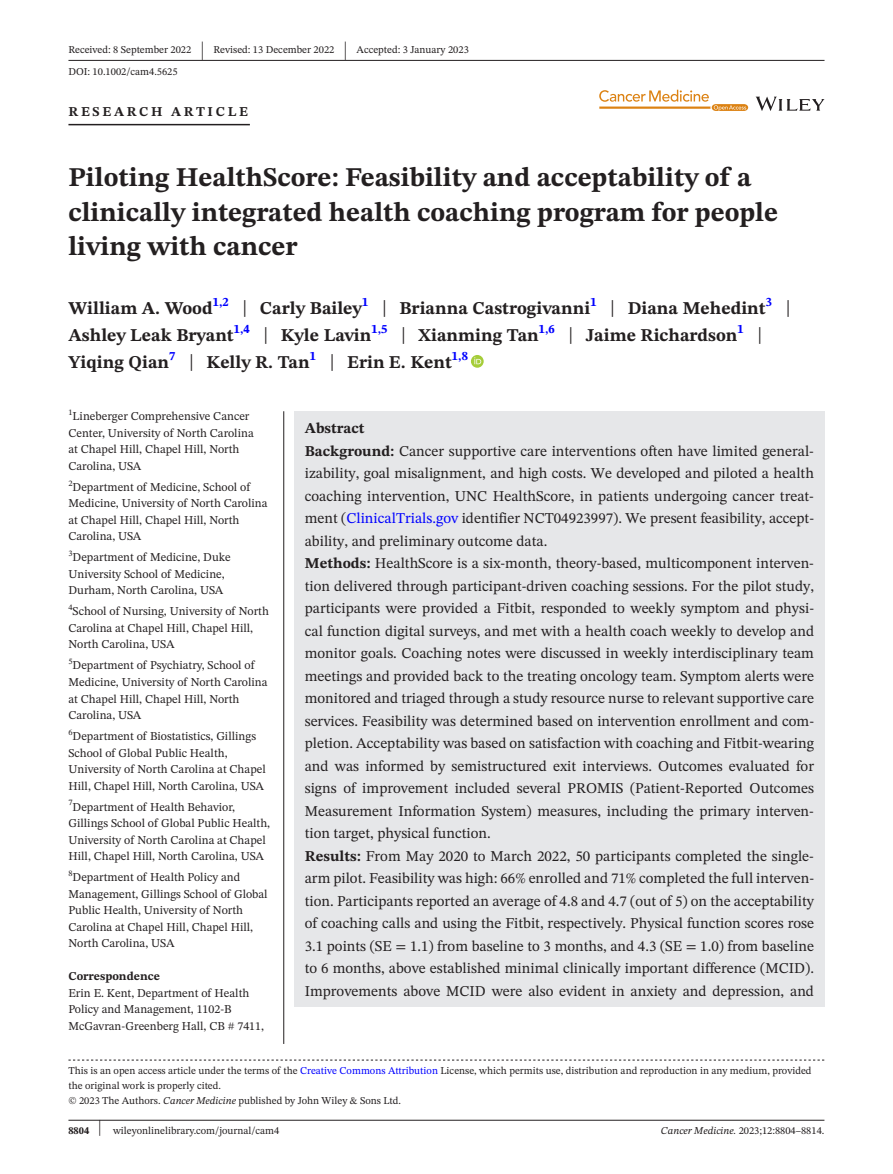
<style>
.page{position:relative;width:893px;height:1174px;background:#fff}
.page>*{position:absolute;margin:0;border:0;box-sizing:border-box;transform-origin:0 0}
.t1{font:700 27px/34.5px "STIX Two Text";color:#231f20}
.t2{font:25.65px "STIX Two Text";color:#231f20;scale:.49 1}
.t3{font:700 18px/27px "STIX Two Text";color:#231f20}
.t4{font:15px/22.5px "STIX Two Text";color:#231f20}
.t5{font:700 13.5px "STIX Two Text";letter-spacing:.2em;color:#231f20}
.t6{font:12px/16.5px "STIX Two Text";color:#231f20}
.t7{font:700 12px "STIX Two Text";color:#231f20}
.t8{font:10.5px/15px "STIX Two Text";color:#231f20}
.t9{font:8.4px "STIX Two Text";color:#231f20}
.s1{font-weight:400;font-size:23.4px}
.s2{font-weight:700}
.s3{color:#00f}
.s4{font-family:"STIX"}
.s5{font-style:italic}
.s6{font-size:22.2px}
</style>
<div class="page">
<hr style="left:68px;top:1119px;width:756px;height:1px;background:#231f20">
<svg style="left:756px;top:97px;width:68px;height:14px"></svg>
<svg style="left:599px;top:90px;width:149px;height:21px"></svg>
<hr style="left:68px;top:60px;width:756px;height:1px;background:#231f20">
<hr style="left:68px;top:124px;width:182px;height:1px;background:#231f20">
<svg style="left:471px;top:355px;width:13px;height:13px"></svg>
<svg style="left:474px;top:357px;width:7px;height:7px"></svg>
<svg style="left:68px;top:1059px;width:756px;height:1px"></svg>
<div style="left:294px;top:411px;width:530px;height:595px;background:#e6e7e9"></div>
<hr style="left:283px;top:411px;width:1px;height:633px;background:#231f20">
<p class="t8" style="left:68px;top:42px;width:124px">Received: 8 September 2022</p>
<h2 class="t2" style="left:201px;top:32px;width:8px">|</h2>
<p class="t8" style="left:214px;top:42px;width:122px">Revised: 13 December 2022</p>
<h2 class="t2" style="left:344px;top:32px;width:8px">|</h2>
<p class="t8" style="left:357px;top:42px;width:114px">Accepted: 3 January 2023</p>
<p class="t8" style="left:68px;top:64px;width:111px">DOI: 10.1002/cam4.5625</p>
<p class="t5" style="left:68px;top:101px;width:181px">RESEARCH ARTICLE</p>
<h1 class="t1" style="left:68px;top:161px;width:711px">Piloting HealthScore: Feasibility and acceptability of a clinically integrated health coaching program for people living with cancer</h1>
<p class="t3" style="left:68px;top:295px;width:723px">William A. Wood<sup>1,2</sup> <span class="s1">|</span> Carly Bailey<sup>1</sup> <span class="s1">|</span> Brianna Castrogivanni<sup>1</sup> <span class="s1">|</span> Diana Mehedint<sup>3</sup> <span class="s1">|<br></span>Ashley Leak Bryant<sup>1,4</sup> <span class="s1">|</span> Kyle Lavin<sup>1,5</sup> <span class="s1">|</span> Xianming Tan<sup>1,6</sup> <span class="s1">|</span> Jaime Richardson<sup>1</sup> <span class="s1">|<br></span>Yiqing Qian<sup>7</sup> <span class="s1">|</span> Kelly R. Tan<sup>1</sup> <span class="s1">|</span> Erin E. Kent<sup>1,8</sup></p>
<p class="t6" style="left:68px;top:408px;width:187px"><sup>1</sup>Lineberger Comprehensive Cancer<br>Center, University of North Carolina at Chapel Hill, Chapel Hill, North<br>Carolina, USA</p>
<p class="t6" style="left:68px;top:478px;width:201px"><sup>2</sup>Department of Medicine, School of<br>Medicine, University of North Carolina at Chapel Hill, Chapel Hill, North<br>Carolina, USA</p>
<p class="t6" style="left:68px;top:549px;width:164px"><sup>3</sup>Department of Medicine, Duke<br>University School of Medicine,<br>Durham, North Carolina, USA</p>
<p class="t6" style="left:68px;top:603px;width:202px"><sup>4</sup>School of Nursing, University of North<br>Carolina at Chapel Hill, Chapel Hill,<br>North Carolina, USA</p>
<p class="t6" style="left:68px;top:657px;width:201px"><sup>5</sup>Department of Psychiatry, School of<br>Medicine, University of North Carolina at Chapel Hill, Chapel Hill, North<br>Carolina, USA</p>
<p class="t6" style="left:68px;top:727px;width:199px"><sup>6</sup>Department of Biostatistics, Gillings School of Global Public Health, University of North Carolina at Chapel Hill, Chapel Hill, North Carolina, USA</p>
<p class="t9" style="left:68px;top:796px;width:6px">7</p>
<p class="t6" style="left:68px;top:798px;width:203px;text-indent:4px">Department of Health Behavior, Gillings School of Global Public Health, University of North Carolina at Chapel Hill, Chapel Hill, North Carolina, USA</p>
<p class="t9" style="left:68px;top:867px;width:6px">8</p>
<p class="t6" style="left:68px;top:868px;width:201px;text-indent:4px">Department of Health Policy and<br>Management, Gillings School of Global<br>Public Health, University of North<br>Carolina at Chapel Hill, Chapel Hill,<br>North Carolina, USA</p>
<p class="t7" style="left:68px;top:967px;width:93px">Correspondence</p>
<p class="t6" style="left:68px;top:984px;width:197px">Erin E. Kent, Department of Health<br>Policy and Management, 1102-B<br>McGavran-Greenberg Hall, CB # 7411,</p>
<p class="t4" style="left:305px;top:417px;width:511px"><span class="s2">Abstract<br>Background:</span> Cancer supportive care interventions often have limited general&shy;izability, goal misalignment, and high costs. We developed and piloted a health coaching intervention, UNC HealthScore, in patients undergoing cancer treat&shy;ment (<span class="s3">ClinicalTrials.gov</span> identifier NCT04923997). We present feasibility, accept&shy;ability, and preliminary outcome data.<br><span class="s2">Methods:</span> HealthScore is a six-month, theory-based, multicomponent interven&shy;tion delivered through participant-driven coaching sessions. For the pilot study, participants were provided a Fitbit, responded to weekly symptom and physi&shy;cal function digital surveys, and met with a health coach weekly to develop and monitor goals. Coaching notes were discussed in weekly interdisciplinary team meetings and provided back to the treating oncology team. Symptom alerts were monitored and triaged through a study resource nurse to relevant supportive care services. Feasibility was determined based on intervention enrollment and com&shy;pletion. Acceptability was based on satisfaction with coaching and Fitbit-wearing and was informed by semistructured exit interviews. Outcomes evaluated for signs of improvement included several PROMIS (Patient-Reported Outcomes Measurement Information System) measures, including the primary interven&shy;tion target, physical function.<br><span class="s2">Results:</span> From May 2020 to March 2022, 50 participants completed the single&shy;arm pilot. Feasibility was high: 66% enrolled and 71% completed the full interven&shy;tion. Participants reported an average of 4.8 and 4.7 (out of 5) on the acceptability of coaching calls and using the Fitbit, respectively. Physical function scores rose 3.1 points (SE <span class="s4">=</span> 1.1) from baseline to 3 months, and 4.3 (SE <span class="s4">=</span> 1.0) from baseline to 6 months, above established minimal clinically important difference (MCID).<br>Improvements above MCID were also evident in anxiety and depression, and</p>
<p class="t8" style="left:68px;top:1063px;width:745px">This is an open access article under the terms of the <span class="s3">Creative Commons Attribution</span> License, which permits use, distribution and reproduction in any medium, provided the original work is properly cited.<br>© 2023 The Authors. <span class="s5">Cancer Medicine</span> published by John Wiley &amp; Sons Ltd.</p>
<p class="t8" style="left:68px;top:1123px;width:212px"><span class="s2">8804</span> <span class="s6">|</span> wileyonlinelibrary.com/journal/cam4</p>
<p class="t8" style="left:661px;top:1123px;width:165px"><span class="s5">Cancer Medicine.</span> 2023;12:8804–8814.</p>
</div>
